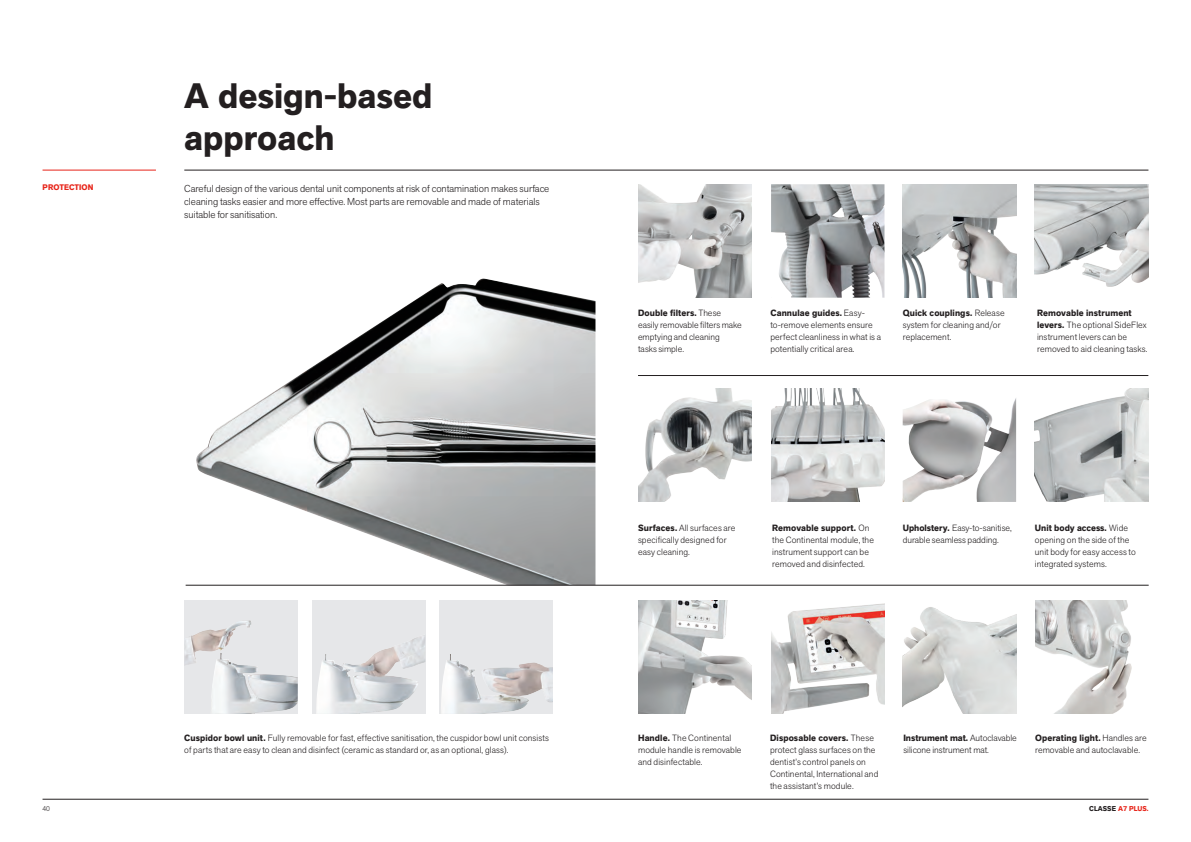
<style>
.page{position:relative;width:1191px;height:842px;background:#fff}
.page>*{position:absolute;margin:0;border:0;box-sizing:border-box;transform-origin:0 0}
.Titolo{font:700 35px/42px "Akzid Grtsk Next";color:#231f20}
.Testo{font:300 10px/13px "Akzid Grtsk Next";color:#231f20}
.Testo_descrizione{font:300 9px/12px "Akzid Grtsk Next";letter-spacing:.01em;color:#231f20}
.Titoletto{font:700 8px "Akzid Grtsk Next";letter-spacing:.01em;color:#e72419}
.t1{font:700 7px "Akzid Grtsk Next";letter-spacing:.01em;color:#e72419}
.t2{font:300 7px "Akzid Grtsk Next";color:#231f20}
.s1{font-weight:700}
.s2{color:#231f20}
</style>
<div class="page">
<hr style="left:184px;top:170px;width:964px;height:1px;background:#231f20">
<hr style="left:43px;top:799px;width:1105px;height:1px;background:#231f20">
<hr style="left:43px;top:170px;width:113px;height:1px;background:#e72419">
<img style="left:196px;top:278px;width:399px;height:307px">
<img style="left:902px;top:184px;width:114px;height:114px">
<img style="left:638px;top:600px;width:113px;height:114px">
<img style="left:771px;top:603px;width:113px;height:111px">
<img style="left:771px;top:388px;width:113px;height:114px">
<img style="left:1035px;top:600px;width:97px;height:114px">
<img style="left:902px;top:398px;width:114px;height:104px">
<img style="left:638px;top:388px;width:113px;height:114px">
<div style="left:184px;top:600px;width:114px;height:114px;background:#e6e7e9"></div>
<img style="left:184px;top:620px;width:114px;height:94px">
<div style="left:312px;top:600px;width:113px;height:114px;background:#e6e7e9"></div>
<img style="left:316px;top:637px;width:109px;height:77px">
<div style="left:439px;top:600px;width:114px;height:114px;background:#e6e7e9"></div>
<img style="left:441px;top:654px;width:112px;height:60px">
<img style="left:771px;top:184px;width:113px;height:114px">
<hr style="left:186px;top:585px;width:962px;height:1px;background:#231f20">
<img style="left:638px;top:184px;width:113px;height:114px">
<hr style="left:638px;top:375px;width:510px;height:1px;background:#231f20">
<img style="left:902px;top:607px;width:114px;height:107px">
<img style="left:1035px;top:388px;width:113px;height:114px">
<img style="left:1035px;top:184px;width:113px;height:103px">
<p class="Titolo" style="left:184px;top:75px;width:250px">A design-based approach</p>
<p class="Titoletto" style="left:43px;top:182px;width:52px">PROTECTION</p>
<p class="Testo" style="left:184px;top:182px;width:366px">Careful design of the various dental unit components at risk of contamination makes surface cleaning tasks easier and more effective. Most parts are removable and made of materials suitable for sanitisation.</p>
<p class="Testo_descrizione" style="left:184px;top:732px;width:366px"><span class="s1">Cuspidor bowl unit.</span> Fully removable for fast, effective sanitisation, the cuspidor bowl unit consists of parts that are easy to clean and disinfect (ceramic as standard or, as an optional, glass).</p>
<p class="Testo_descrizione" style="left:638px;top:307px;width:105px"><span class="s1">Double filters.</span> These easily removable filters make emptying and cleaning<br>tasks simple.</p>
<p class="Testo_descrizione" style="left:770px;top:307px;width:112px"><span class="s1">Cannulae guides.</span> Easy&shy;to-remove elements ensure perfect cleanliness in what is a potentially critical area.</p>
<p class="Testo_descrizione" style="left:902px;top:307px;width:103px"><span class="s1">Quick couplings.</span> Release system for cleaning and/or replacement.</p>
<p class="Testo_descrizione" style="left:1037px;top:307px;width:112px"><span class="s1">Removable instrument levers.</span> The optional SideFlex instrument levers can be removed to aid cleaning tasks.</p>
<p class="Testo_descrizione" style="left:638px;top:521px;width:99px"><span class="s1">Surfaces.</span> All surfaces are specifically designed for easy cleaning.</p>
<p class="Testo_descrizione" style="left:772px;top:521px;width:103px"><span class="s1">Removable support.</span> On the Continental module, the instrument support can be removed and disinfected.</p>
<p class="Testo_descrizione" style="left:902px;top:521px;width:111px"><span class="s1">Upholstery.</span> Easy-to-sanitise, durable seamless padding.</p>
<p class="Testo_descrizione" style="left:1035px;top:521px;width:102px"><span class="s1">Unit body access.</span> Wide opening on the side of the unit body for easy access to integrated systems.</p>
<p class="Testo_descrizione" style="left:638px;top:732px;width:105px"><span class="s1">Handle.</span> The Continental module handle is removable and disinfectable.</p>
<p class="Testo_descrizione" style="left:770px;top:732px;width:110px"><span class="s1">Disposable covers.</span> These protect glass surfaces on the dentist’s control panels on<br>Continental, International and the assistant’s module.</p>
<p class="Testo_descrizione" style="left:1035px;top:732px;width:113px"><span class="s1">Operating light.</span> Handles are removable and autoclavable.</p>
<p class="Testo_descrizione" style="left:903px;top:732px;width:115px"><span class="s1">Instrument mat.</span> Autoclavable silicone instrument mat.</p>
<p class="t2" style="left:43px;top:804px;width:9px">40</p>
<p class="t1" style="left:1089px;top:804px;width:61px"><span class="s2">CLASSE</span> A7 PLUS.</p>
</div>
